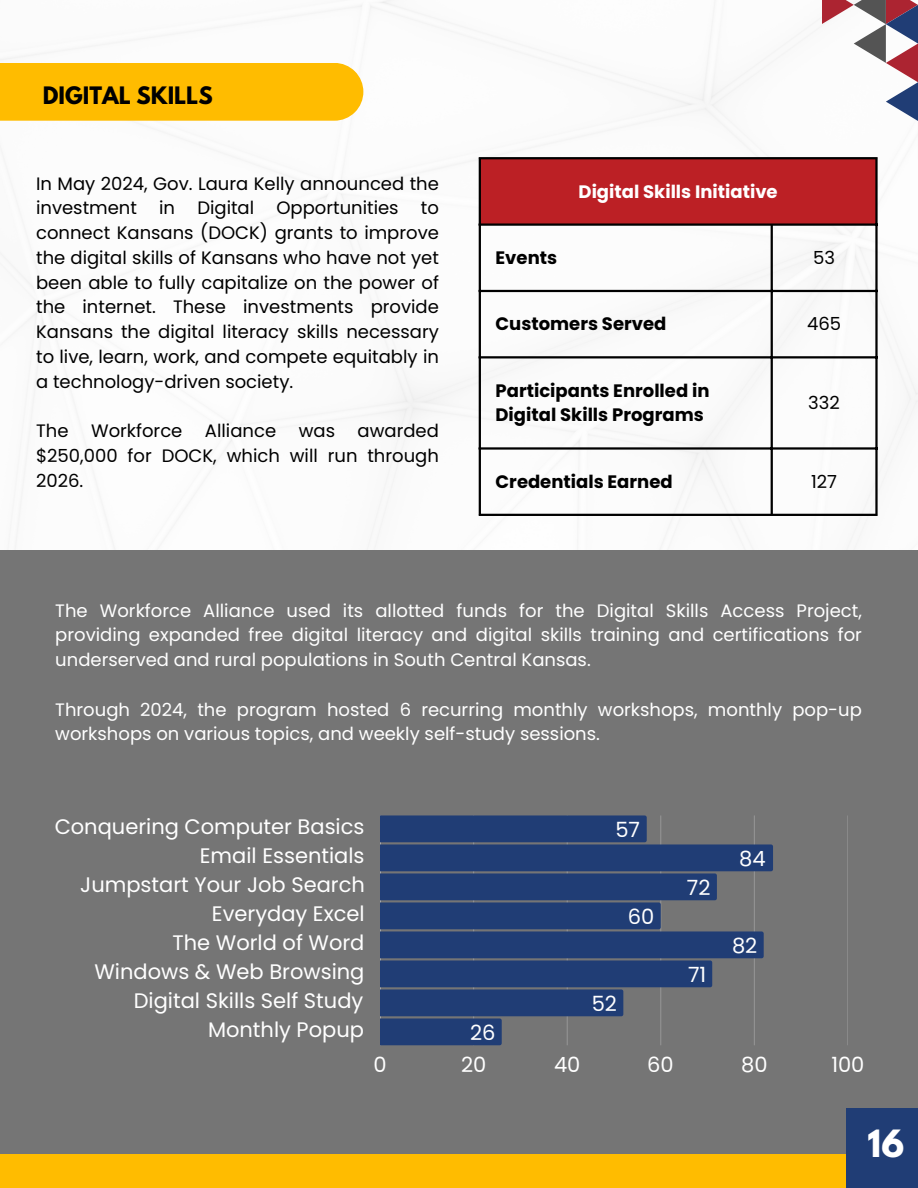
<style>
.page{position:relative;width:918px;height:1188px;background:#fff}
.page>*{position:absolute;margin:0;border:0;box-sizing:border-box;transform-origin:0 0}
.t1{font:700 33.3px "League Spartan";color:#fff}
.t2{font:700 21.3px "League Spartan";color:#000}
.t3{font:21px/29px "Poppins";color:#fff;text-align:right}
.t4{font:18px/24.8px "Poppins";color:#000;text-align:justify}
.t5{font:18px/24.8px "Poppins";color:#fff;text-align:justify}
.t6{font:700 18px/24.8px "Poppins";color:#000}
.t7{font:700 18px "Poppins";color:#fff}
</style>
<div class="page">
<img style="left:0;top:0;width:918px;height:551px">
<div style="left:0;top:551px;width:918px;height:637px;background:#757575"></div>
<div style="left:0;top:1154px;width:918px;height:34px;background:#ffbc00"></div>
<div style="left:0;top:63px;width:363px;height:58px;background:#ffbc00"></div>
<div style="left:846px;top:1109px;width:72px;height:79px;background:#203d75"></div>
<div style="left:480px;top:158px;width:397px;height:67px;background:#bc2025"></div>
<hr style="left:479px;top:159px;width:2px;height:355px;background:#000">
<hr style="left:771px;top:226px;width:2px;height:288px;background:#000">
<hr style="left:875px;top:159px;width:3px;height:355px;background:#000">
<hr style="left:479px;top:157px;width:399px;height:2px;background:#000">
<hr style="left:479px;top:223px;width:399px;height:3px;background:#000">
<hr style="left:479px;top:290px;width:399px;height:2px;background:#000">
<hr style="left:479px;top:356px;width:399px;height:2px;background:#000">
<hr style="left:479px;top:447px;width:399px;height:3px;background:#000">
<hr style="left:479px;top:514px;width:399px;height:2px;background:#000">
<svg style="left:380px;top:815px;width:393px;height:230px"></svg>
<svg style="left:822px;top:0;width:96px;height:160px"></svg>
<p class="t2" style="left:43px;top:85px;width:171px">DIGITAL SKILLS</p>
<h1 class="t4" style="left:36px;top:171px;width:404px">In May 2024, Gov. Laura Kelly announced the investment in Digital Opportunities to connect Kansans (DOCK) grants to improve the digital skills of Kansans who have not yet been able to fully capitalize on the power of the internet. These investments provide Kansans the digital literacy skills necessary to live, learn, work, and compete equitably in a technology-driven society.</h1>
<p class="t4" style="left:36px;top:418px;width:34px">The</p>
<p class="t4" style="left:91px;top:418px;width:93px">Workforce</p>
<p class="t4" style="left:205px;top:418px;width:73px">Alliance</p>
<p class="t4" style="left:299px;top:418px;width:38px">was</p>
<p class="t4" style="left:36px;top:418px;width:404px;text-indent:322px">awarded $250,000 for DOCK, which will run through 2026.</p>
<p class="t7" style="left:579px;top:179px;width:201px">Digital Skills Initiative</p>
<p class="t6" style="left:496px;top:245px;width:63px">Events</p>
<p class="t4" style="left:813px;top:245px;width:23px">53</p>
<p class="t6" style="left:496px;top:312px;width:172px">Customers Served</p>
<p class="t4" style="left:807px;top:312px;width:36px">465</p>
<p class="t6" style="left:496px;top:378px;width:215px">Participants Enrolled in<br>Digital Skills Programs</p>
<p class="t4" style="left:808px;top:390px;width:33px">332</p>
<p class="t6" style="left:496px;top:469px;width:179px">Credentials Earned</p>
<p class="t4" style="left:811px;top:469px;width:27px">127</p>
<p class="t5" style="left:55px;top:598px;width:808px">The Workforce Alliance used its allotted funds for the Digital Skills Access Project, providing expanded free digital literacy and digital skills training and certifications for underserved and rural populations in South Central Kansas.</p>
<p class="t5" style="left:55px;top:697px;width:808px">Through 2024, the program hosted 6 recurring monthly workshops, monthly pop-up workshops on various topics, and weekly self-study sessions.</p>
<p class="t3" style="left:55px;top:812px;width:312px">Conquering Computer Basics<br>Email Essentials<br>Jumpstart Your Job Search<br>Everyday Excel<br>The World of Word<br>Windows &amp; Web Browsing<br>Digital Skills Self Study<br>Monthly Popup</p>
<p class="t3" style="left:615px;top:815px;width:26px">57</p>
<p class="t3" style="left:628px;top:902px;width:28px">60</p>
<p class="t3" style="left:592px;top:989px;width:27px">52</p>
<p class="t3" style="left:470px;top:1018px;width:27px">26</p>
<p class="t3" style="left:687px;top:873px;width:25px">72</p>
<p class="t3" style="left:688px;top:960px;width:20px">71</p>
<p class="t3" style="left:739px;top:844px;width:28px">84</p>
<p class="t3" style="left:732px;top:931px;width:27px">82</p>
<p class="t3" style="left:374px;top:1050px;width:15px">0</p>
<p class="t3" style="left:461px;top:1050px;width:27px">20</p>
<p class="t3" style="left:554px;top:1050px;width:28px">40</p>
<p class="t3" style="left:647px;top:1050px;width:28px">60</p>
<p class="t3" style="left:741px;top:1050px;width:28px">80</p>
<p class="t3" style="left:831px;top:1050px;width:35px">100</p>
<p class="t1" style="left:868px;top:1127px;width:38px">16</p>
</div>
